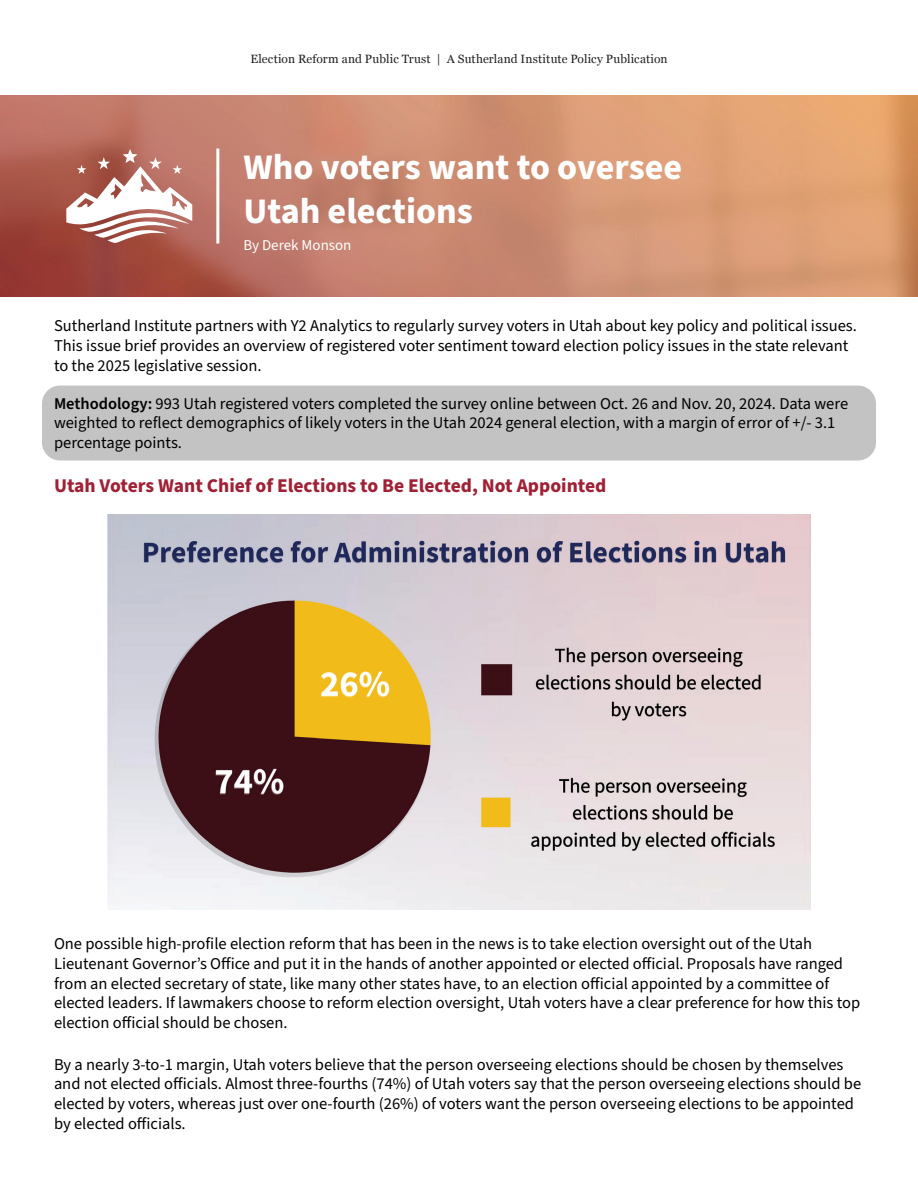
<style>
.page{position:relative;width:918px;height:1188px;background:#fff}
.page>*{position:absolute;margin:0;border:0;box-sizing:border-box;transform-origin:0 0}
.t1{font:700 36px/43.2px "Source Sans Pro";color:#fff}
.t2{font:700 19.5px "Source Sans Pro";color:#a02136}
.t3{font:16.5px/19.8px "Source Sans Pro";color:#000}
.t4{font:15px "Source Sans Pro";color:#fff}
.t5{font:12px "Georgia";letter-spacing:.01em;color:#231f20}
.s1{font-weight:600}
</style>
<div class="page">
<img style="left:0;top:95px;width:918px;height:202px">
<div style="left:42px;top:386px;width:834px;height:74px;background:#c3c3c3;border-radius:18px"></div>
<svg style="left:66px;top:149px;width:126px;height:95px"></svg>
<hr style="left:216px;top:149px;width:3px;height:95px;background:#fff">
<img style="left:108px;top:514px;width:702px;height:395px">
<p class="t5" style="left:250px;top:50px;width:419px">Election Reform and Public Trust | A Sutherland Institute Policy Publication</p>
<h1 class="t1" style="left:243px;top:147px;width:440px">Who voters want to oversee<br>Utah elections</h1>
<p class="t4" style="left:243px;top:235px;width:110px">By Derek Monson</p>
<p class="t3" style="left:54px;top:316px;width:805px">Sutherland Institute partners with Y2 Analytics to regularly survey voters in Utah about key policy and political issues.<br>This issue brief provides an overview of registered voter sentiment toward election policy issues in the state relevant to the 2025 legislative session.</p>
<p class="t3" style="left:54px;top:394px;width:796px"><span class="s1">Methodology:</span> 993 Utah registered voters completed the survey online between Oct. 26 and Nov. 20, 2024. Data were weighted to reflect demographics of likely voters in the Utah 2024 general election, with a margin of error of +/- 3.1 percentage points.</p>
<p class="t2" style="left:54px;top:473px;width:554px">Utah Voters Want Chief of Elections to Be Elected, Not Appointed</p>
<p class="t3" style="left:54px;top:934px;width:808px">One possible high-profile election reform that has been in the news is to take election oversight out of the Utah Lieutenant Governor’s Office and put it in the hands of another appointed or elected official. Proposals have ranged from an elected secretary of state, like many other states have, to an election official appointed by a committee of elected leaders. If lawmakers choose to reform election oversight, Utah voters have a clear preference for how this top election official should be chosen.</p>
<p class="t3" style="left:54px;top:1055px;width:809px">By a nearly 3-to-1 margin, Utah voters believe that the person overseeing elections should be chosen by themselves and not elected officials. Almost three-fourths (74%) of Utah voters say that the person overseeing elections should be elected by voters, whereas just over one-fourth (26%) of voters want the person overseeing elections to be appointed by elected officials.</p>
</div>
